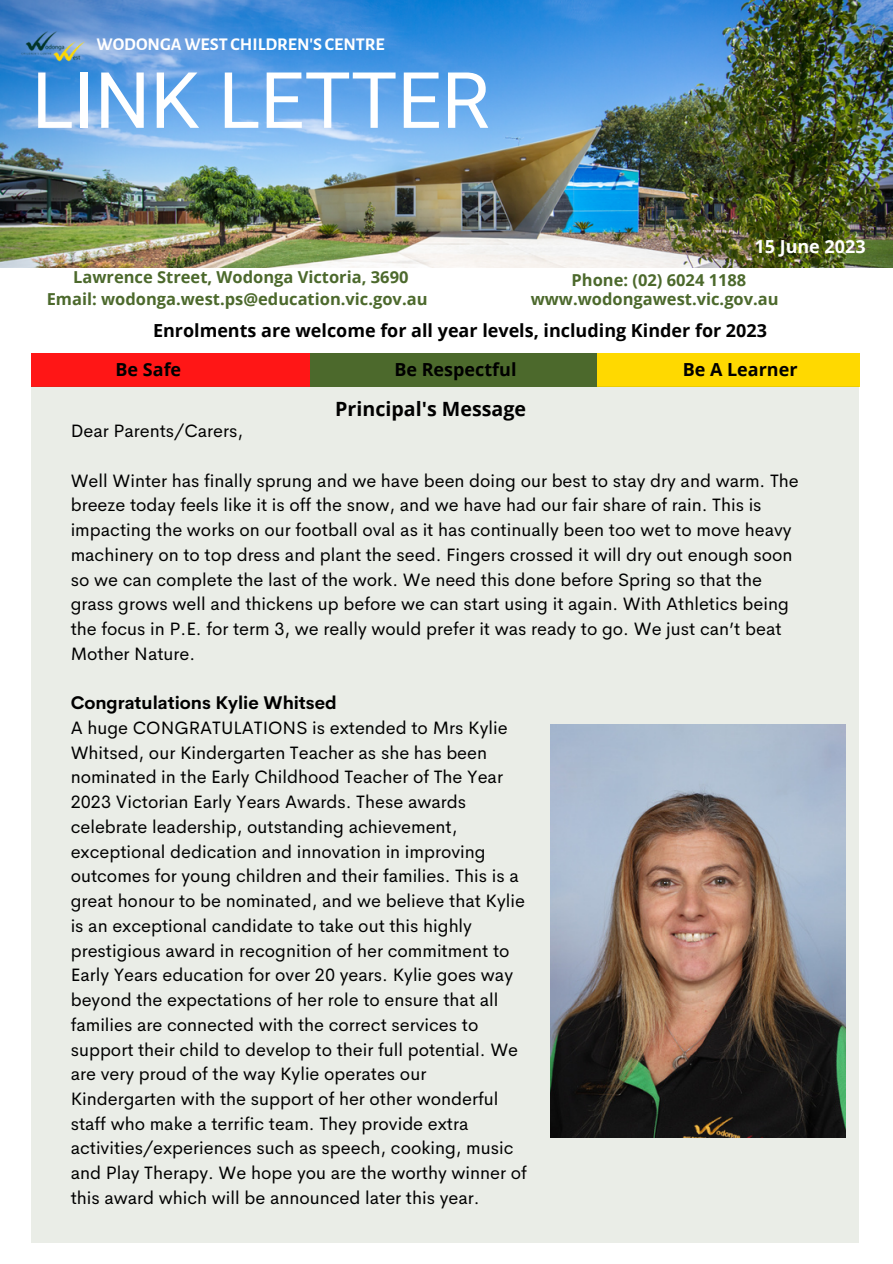
<style>
.page{position:relative;width:893px;height:1264px;background:#fff}
.page>*{position:absolute;margin:0;border:0;box-sizing:border-box;transform-origin:0 0}
.t1{font:77.85px "Roboto";color:#fff}
.t2{font:700 19.65px "Open Sans";color:#000}
.t3{font:18px/24.8px "Cerebri Sans";color:#000}
.t4{font:700 18px "Open Sans";color:#000}
.t5{font:700 18px "Alegreya Sans";color:#fff}
.t6{font:700 18px "Cerebri Sans";color:#000}
.t7{font:700 18px "Open Sans";color:#fff}
.t8{font:700 16.5px "Open Sans";color:#4c692c}
</style>
<div class="page">
<img style="left:0;top:0;width:892px;height:268px">
<img style="left:17px;top:26px;width:72px;height:39px">
<div style="left:31px;top:353px;width:279px;height:33px;background:#ff1616"></div>
<div style="left:310px;top:353px;width:287px;height:33px;background:#4c692c"></div>
<div style="left:597px;top:353px;width:262px;height:33px;background:#ffd900"></div>
<div style="left:31px;top:386px;width:828px;height:857px;background:#eaede7"></div>
<img style="left:550px;top:724px;width:295px;height:413px">
<p class="t5" style="left:96px;top:36px;width:290px">WODONGA WEST CHILDREN'S CENTRE</p>
<p class="t1" style="left:32px;top:56px;width:459px">LINK LETTER</p>
<p class="t8" style="left:73px;top:265px;width:337px">Lawrence Street, Wodonga Victoria, 3690</p>
<p class="t8" style="left:571px;top:268px;width:176px">Phone: (02) 6024 1188</p>
<p class="t7" style="left:754px;top:234px;width:113px">15 June 2023</p>
<p class="t8" style="left:47px;top:288px;width:382px">Email: wodonga.west.ps@education.vic.gov.au</p>
<p class="t4" style="left:153px;top:318px;width:615px">Enrolments are welcome for all year levels, including Kinder for 2023</p>
<p class="t8" style="left:530px;top:288px;width:249px">www.wodongawest.vic.gov.au</p>
<p class="t4" style="left:115px;top:357px;width:67px">Be Safe</p>
<p class="t4" style="left:394px;top:357px;width:124px">Be Respectful</p>
<p class="t4" style="left:682px;top:357px;width:116px">Be A Learner</p>
<p class="t2" style="left:335px;top:395px;width:192px">Principal's Message</p>
<p class="t3" style="left:71px;top:418px;width:174px">Dear Parents/Carers,</p>
<p class="t3" style="left:71px;top:468px;width:729px">Well Winter has finally sprung and we have been doing our best to stay dry and warm. The breeze today feels like it is off the snow, and we have had our fair share of rain. This is impacting the works on our football oval as it has continually been too wet to move heavy machinery on to top dress and plant the seed. Fingers crossed it will dry out enough soon so we can complete the last of the work. We need this done before Spring so that the grass grows well and thickens up before we can start using it again. With Athletics being the focus in P.E. for term 3, we really would prefer it was ready to go. We just can’t beat Mother Nature.</p>
<p class="t6" style="left:71px;top:691px;width:267px">Congratulations Kylie Whitsed</p>
<p class="t3" style="left:71px;top:715px;width:457px">A huge CONGRATULATIONS is extended to Mrs Kylie Whitsed, our Kindergarten Teacher as she has been nominated in the Early Childhood Teacher of The Year 2023 Victorian Early Years Awards. These awards celebrate leadership, outstanding achievement, exceptional dedication and innovation in improving outcomes for young children and their families. This is a great honour to be nominated, and we believe that Kylie is an exceptional candidate to take out this highly prestigious award in recognition of her commitment to Early Years education for over 20 years. Kylie goes way beyond the expectations of her role to ensure that all families are connected with the correct services to support their child to develop to their full potential. We are very proud of the way Kylie operates our Kindergarten with the support of her other wonderful staff who make a terrific team. They provide extra activities/experiences such as speech, cooking, music and Play Therapy. We hope you are the worthy winner of this award which will be announced later this year.</p>
</div>
